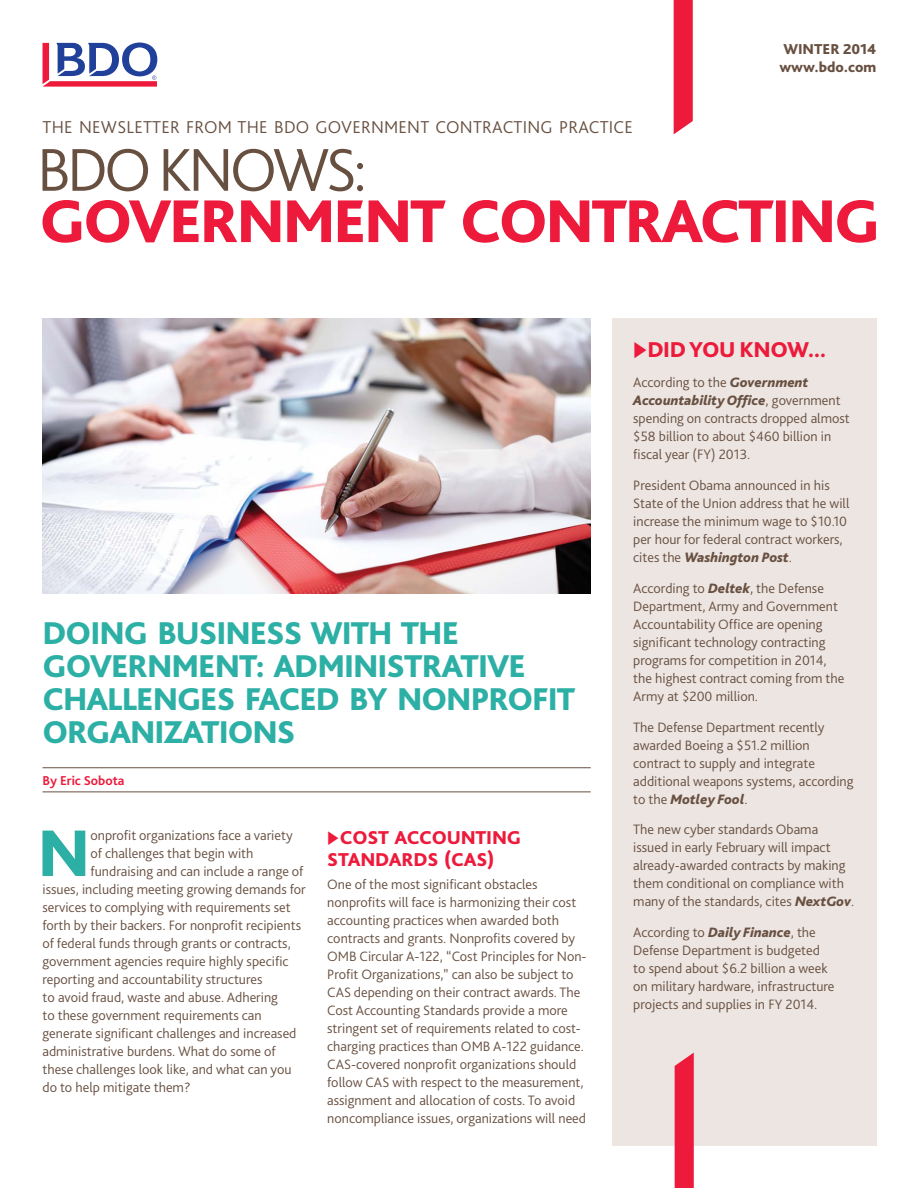
<style>
.page{position:relative;width:918px;height:1188px;background:#fff}
.page>*{position:absolute;margin:0;border:0;box-sizing:border-box;transform-origin:0 0}
.t1{font:800 68.85px "Bliss Pro";color:#2cafa4}
.t2{font:800 33px/33px "Bliss Pro";letter-spacing:-.03em;color:#2cafa4}
.t3{font:800 22.5px "Bliss Pro";letter-spacing:-.02em;color:#ed1a3b}
.t4{font:800 19.5px/22.5px "Bliss Pro";letter-spacing:-.01em;color:#ed1a3b}
.t5{font:300 18px "Bliss Pro";letter-spacing:.015em;color:#685041}
.t6{font:800 15px/18px "Bliss Pro";color:#685041}
.t7{font:300 14.25px/18px "Bliss Pro";color:#685041}
.t8{font:700 13.5px "Bliss Pro";color:#ed1a3b}
.s1{font-weight:800;font-style:italic}
</style>
<div class="page">
<div style="left:612px;top:318px;width:264px;height:827px;background:#ece5e1"></div>
<svg style="left:674px;top:0;width:19px;height:134px;background:#ee2746"></svg>
<svg style="left:43px;top:43px;width:114px;height:44px"></svg>
<svg style="left:675px;top:1053px;width:19px;height:135px;background:#ec2544"></svg>
<hr style="left:43px;top:767px;width:548px;height:1px;background:#685041">
<hr style="left:43px;top:792px;width:548px;height:1px;background:#685041">
<img style="left:43px;top:318px;width:548px;height:276px">
<svg style="left:43px;top:200px;width:833px;height:43px"></svg>
<svg style="left:43px;top:149px;width:320px;height:42px"></svg>
<p class="t5" style="left:43px;top:116px;width:592px">THE NEWSLETTER FROM THE BDO GOVERNMENT CONTRACTING PRACTICE</p>
<p class="t6" style="left:779px;top:40px;width:99px">WINTER 2014 www.bdo.com</p>
<h2 class="t2" style="left:43px;top:616px;width:534px">DOING BUSINESS WITH THE<br>GOVERNMENT: ADMINISTRATIVE<br>CHALLENGES FACED BY NONPROFIT<br>ORGANIZATIONS</h2>
<p class="t8" style="left:43px;top:772px;width:84px">By Eric Sobota</p>
<h1 class="t1" style="left:37px;top:810px;width:55px">N</h1>
<p class="t7" style="left:90px;top:826px;width:204px">onprofit organizations face a variety</p>
<p class="t7" style="left:90px;top:844px;width:164px">of challenges that begin with</p>
<p class="t7" style="left:90px;top:862px;width:215px">fundraising and can include a range of</p>
<p class="t7" style="left:43px;top:880px;width:265px">issues, including meeting growing demands for</p>
<p class="t7" style="left:43px;top:898px;width:250px">services to complying with requirements set</p>
<p class="t7" style="left:43px;top:916px;width:260px">forth by their backers. For nonprofit recipients</p>
<p class="t7" style="left:43px;top:934px;width:250px">of federal funds through grants or contracts,</p>
<p class="t7" style="left:43px;top:952px;width:248px">government agencies require highly specific</p>
<p class="t7" style="left:43px;top:970px;width:222px">reporting and accountability structures</p>
<p class="t7" style="left:43px;top:988px;width:237px">to avoid fraud, waste and abuse. Adhering</p>
<p class="t7" style="left:43px;top:1006px;width:221px">to these government requirements can</p>
<p class="t7" style="left:43px;top:1024px;width:256px">generate significant challenges and increased</p>
<p class="t7" style="left:43px;top:1042px;width:235px">administrative burdens. What do some of</p>
<p class="t7" style="left:43px;top:1060px;width:251px">these challenges look like, and what can you</p>
<p class="t7" style="left:43px;top:1078px;width:150px">do to help mitigate them?</p>
<h3 class="t4" style="left:327px;top:826px;width:195px">◆ COST ACCOUNTING<br>STANDARDS (CAS)</h3>
<p class="t7" style="left:327px;top:875px;width:261px">One of the most significant obstacles nonprofits will face is harmonizing their cost accounting practices when awarded both contracts and grants. Nonprofits covered by OMB Circular A-122, “Cost Principles for Non-Profit Organizations,” can also be subject to CAS depending on their contract awards. The Cost Accounting Standards provide a more stringent set of requirements related to cost&shy;charging practices than OMB A-122 guidance.<br>CAS-covered nonprofit organizations should follow CAS with respect to the measurement, assignment and allocation of costs. To avoid noncompliance issues, organizations will need</p>
<h3 class="t3" style="left:633px;top:335px;width:195px">◆DID YOU KNOW...</h3>
<p class="t7" style="left:633px;top:373px;width:218px">According to the <span class="s1">Government<br>Accountability Office</span>, government spending on contracts dropped almost $58 billion to about $460 billion in fiscal year (FY) 2013.</p>
<p class="t7" style="left:633px;top:476px;width:218px">President Obama announced in his State of the Union address that he will increase the minimum wage to $10.10 per hour for federal contract workers, cites the <span class="s1">Washington Post</span>.</p>
<p class="t7" style="left:633px;top:579px;width:213px">According to <span class="s1">Deltek</span>, the Defense Department, Army and Government Accountability Office are opening significant technology contracting programs for competition in 2014, the highest contract coming from the Army at $200 million.</p>
<p class="t7" style="left:633px;top:718px;width:222px">The Defense Department recently awarded Boeing a $51.2 million contract to supply and integrate additional weapons systems, according to the <span class="s1">Motley Fool</span>.</p>
<p class="t7" style="left:633px;top:820px;width:223px">The new cyber standards Obama issued in early February will impact already-awarded contracts by making them conditional on compliance with many of the standards, cites <span class="s1">NextGov</span>.</p>
<p class="t7" style="left:633px;top:923px;width:203px">According to <span class="s1">Daily Finance</span>, the Defense Department is budgeted to spend about $6.2 billion a week on military hardware, infrastructure projects and supplies in FY 2014.</p>
</div>
